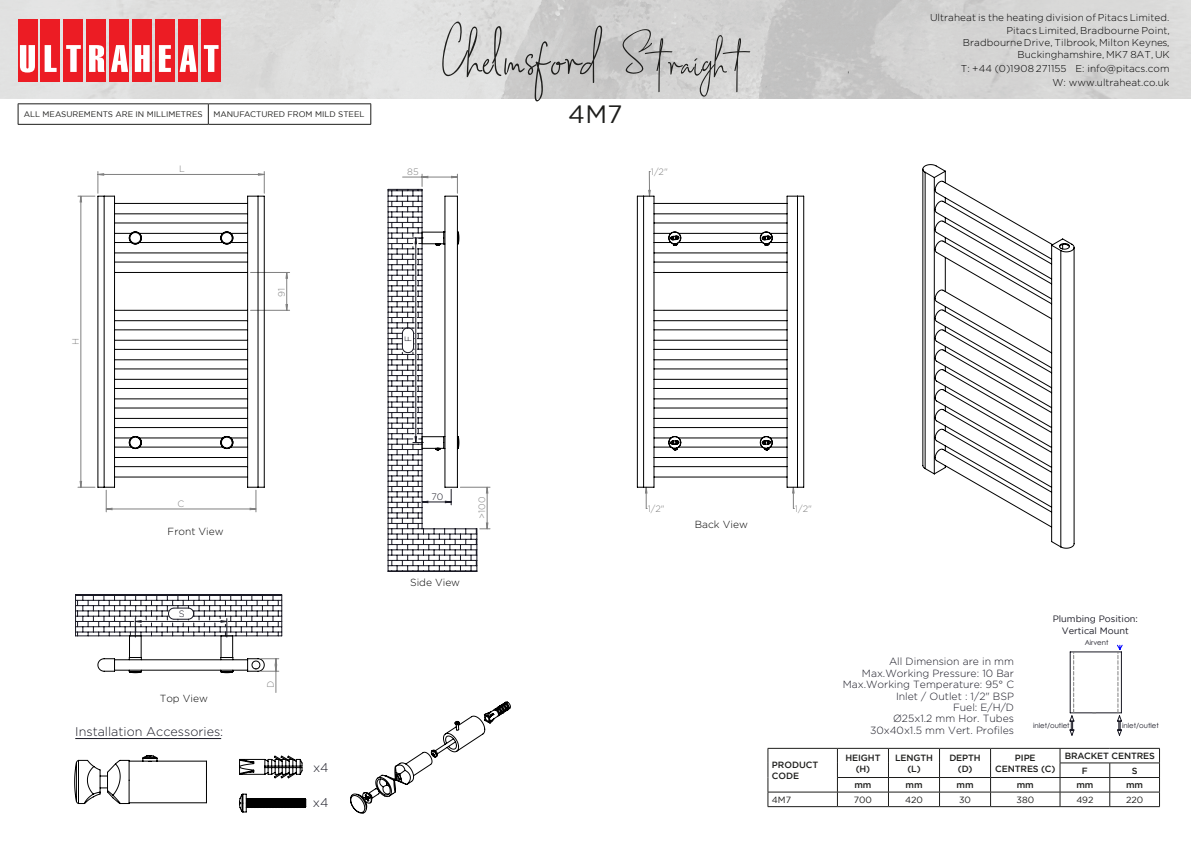
<style>
.page{position:relative;width:1191px;height:842px;background:#fff}
.page>*{position:absolute;margin:0;border:0;box-sizing:border-box;transform-origin:0 0}
.t1{font:60px "Southampton";letter-spacing:.02em;color:#1d1d1b}
.t2{font:25px "Gotham";color:#1d1d1b}
.t3{font:300 12.6px "Gotham";color:#191924}
.t4{font:300 10.4px/11.5px "Gotham";color:#191924;text-align:right}
.t5{font:300 10.3px "Gotham";color:#000}
.t6{font:300 10px/13px "Gotham";color:#000;text-align:right}
.t7{font:9.2px/11px "Gotham";color:#191924;text-align:center}
.t8{font:300 9.2px "Gotham";color:#808080}
.t9{font:300 9.2px "Gotham";color:#191924}
.t10{font:500 9px/10.8px "Gotham";letter-spacing:-.01em;color:#1d1d1b;text-align:center}
.t11{font:9px "Gotham";color:#1d1d1b}
.t12{font:8.1px "Gotham";color:#1d1d1b}
.t13{font:7px "Century Gothic";color:#191924}
.s1{font-size:50px}
</style>
<div class="page">
<hr style="left:767px;top:806px;width:70px;height:1px;background:#1d1d1b">
<hr style="left:837px;top:806px;width:51px;height:1px;background:#1d1d1b">
<hr style="left:888px;top:806px;width:51px;height:1px;background:#1d1d1b">
<hr style="left:939px;top:806px;width:51px;height:1px;background:#1d1d1b">
<hr style="left:990px;top:806px;width:70px;height:1px;background:#1d1d1b">
<hr style="left:1060px;top:806px;width:49px;height:1px;background:#1d1d1b">
<hr style="left:1109px;top:806px;width:50px;height:1px;background:#1d1d1b">
<hr style="left:767px;top:748px;width:70px;height:1px;background:#1d1d1b">
<hr style="left:837px;top:748px;width:51px;height:1px;background:#1d1d1b">
<hr style="left:888px;top:748px;width:51px;height:1px;background:#1d1d1b">
<hr style="left:939px;top:748px;width:51px;height:1px;background:#1d1d1b">
<hr style="left:990px;top:748px;width:70px;height:1px;background:#1d1d1b">
<hr style="left:1060px;top:748px;width:49px;height:1px;background:#1d1d1b">
<hr style="left:1109px;top:748px;width:50px;height:1px;background:#1d1d1b">
<hr style="left:1059px;top:763px;width:50px;height:1px;background:#1d1d1b">
<hr style="left:1109px;top:763px;width:50px;height:1px;background:#1d1d1b">
<svg style="left:767px;top:749px;width:1px;height:57px"></svg>
<hr style="left:837px;top:777px;width:51px;height:1px;background:#1d1d1b">
<svg style="left:837px;top:749px;width:1px;height:57px"></svg>
<hr style="left:888px;top:777px;width:51px;height:1px;background:#1d1d1b">
<svg style="left:888px;top:749px;width:1px;height:57px"></svg>
<hr style="left:939px;top:777px;width:51px;height:1px;background:#1d1d1b">
<svg style="left:939px;top:749px;width:1px;height:57px"></svg>
<hr style="left:990px;top:777px;width:70px;height:1px;background:#1d1d1b">
<svg style="left:990px;top:749px;width:1px;height:57px"></svg>
<hr style="left:1060px;top:777px;width:49px;height:1px;background:#1d1d1b">
<svg style="left:1059px;top:749px;width:1px;height:57px"></svg>
<hr style="left:1109px;top:777px;width:50px;height:1px;background:#1d1d1b">
<svg style="left:1109px;top:763px;width:1px;height:43px"></svg>
<svg style="left:1159px;top:749px;width:1px;height:57px"></svg>
<hr style="left:767px;top:792px;width:70px;height:1px;background:#1d1d1b">
<hr style="left:837px;top:792px;width:51px;height:1px;background:#1d1d1b">
<hr style="left:888px;top:792px;width:51px;height:1px;background:#1d1d1b">
<hr style="left:939px;top:792px;width:51px;height:1px;background:#1d1d1b">
<hr style="left:990px;top:792px;width:70px;height:1px;background:#1d1d1b">
<hr style="left:1060px;top:792px;width:49px;height:1px;background:#1d1d1b">
<hr style="left:1109px;top:792px;width:50px;height:1px;background:#1d1d1b">
<hr style="left:75px;top:738px;width:146px;height:1px;background:#191924">
<img style="left:0;top:0;width:1191px;height:99px">
<div style="left:18px;top:19px;width:19px;height:63px;background:#ec1c24"></div>
<div style="left:41px;top:19px;width:19px;height:63px;background:#ec1c24"></div>
<div style="left:64px;top:19px;width:19px;height:63px;background:#ec1c24"></div>
<div style="left:87px;top:19px;width:19px;height:63px;background:#ec1c24"></div>
<div style="left:110px;top:19px;width:19px;height:63px;background:#ec1c24"></div>
<div style="left:133px;top:19px;width:19px;height:63px;background:#ec1c24"></div>
<div style="left:156px;top:19px;width:19px;height:63px;background:#ec1c24"></div>
<div style="left:178px;top:19px;width:20px;height:63px;background:#ec1c24"></div>
<div style="left:201px;top:19px;width:20px;height:63px;background:#ec1c24"></div>
<svg style="left:20px;top:45px;width:15px;height:28px"></svg>
<svg style="left:45px;top:45px;width:12px;height:27px"></svg>
<svg style="left:66px;top:45px;width:15px;height:27px"></svg>
<svg style="left:89px;top:45px;width:16px;height:27px"></svg>
<svg style="left:111px;top:45px;width:17px;height:27px"></svg>
<svg style="left:135px;top:45px;width:15px;height:27px"></svg>
<svg style="left:159px;top:45px;width:12px;height:27px"></svg>
<svg style="left:179px;top:45px;width:18px;height:27px"></svg>
<svg style="left:204px;top:45px;width:14px;height:27px"></svg>
<hr style="left:18px;top:104px;width:190px;height:1px;background:#1d1d1b">
<svg style="left:18px;top:104px;width:1px;height:20px"></svg>
<hr style="left:208px;top:104px;width:163px;height:1px;background:#1d1d1b">
<svg style="left:208px;top:104px;width:1px;height:20px"></svg>
<svg style="left:370px;top:104px;width:1px;height:20px"></svg>
<hr style="left:18px;top:124px;width:190px;height:1px;background:#1d1d1b">
<hr style="left:208px;top:124px;width:163px;height:1px;background:#1d1d1b">
<svg style="left:74px;top:755px;width:133px;height:49px"></svg>
<svg style="left:239px;top:755px;width:64px;height:24px"></svg>
<svg style="left:239px;top:794px;width:67px;height:18px"></svg>
<svg style="left:350px;top:701px;width:161px;height:113px"></svg>
<svg style="left:1069px;top:644px;width:53px;height:92px"></svg>
<svg style="left:646px;top:493px;width:1px;height:16px"></svg>
<svg style="left:793px;top:493px;width:1px;height:16px"></svg>
<svg style="left:649px;top:171px;width:1px;height:19px"></svg>
<hr style="left:76px;top:636px;width:206px;height:1px;background:#191924">
<hr style="left:281px;top:595px;width:1px;height:41px;background:#191924">
<hr style="left:75px;top:595px;width:1px;height:41px;background:#191924">
<hr style="left:76px;top:595px;width:206px;height:1px;background:#191924">
<hr style="left:76px;top:600px;width:206px;height:1px;background:#191924">
<hr style="left:76px;top:605px;width:206px;height:1px;background:#191924">
<hr style="left:76px;top:611px;width:92px;height:1px;background:#191924">
<hr style="left:76px;top:616px;width:92px;height:1px;background:#191924">
<hr style="left:76px;top:621px;width:58px;height:1px;background:#191924">
<hr style="left:76px;top:626px;width:206px;height:1px;background:#191924">
<hr style="left:76px;top:632px;width:206px;height:1px;background:#191924">
<hr style="left:194px;top:611px;width:88px;height:1px;background:#191924">
<hr style="left:194px;top:616px;width:88px;height:1px;background:#191924">
<hr style="left:228px;top:621px;width:54px;height:1px;background:#191924">
<svg style="left:78px;top:487px;width:17px;height:1px"></svg>
<hr style="left:250px;top:272px;width:40px;height:1px;background:#808080">
<hr style="left:250px;top:310px;width:40px;height:1px;background:#808080">
<svg style="left:78px;top:172px;width:187px;height:25px"></svg>
<svg style="left:106px;top:490px;width:151px;height:22px"></svg>
<svg style="left:80px;top:196px;width:207px;height:291px"></svg>
<svg style="left:97px;top:196px;width:168px;height:292px"></svg>
<svg style="left:77px;top:596px;width:202px;height:96px"></svg>
<svg style="left:387px;top:174px;width:103px;height:398px"></svg>
<svg style="left:637px;top:196px;width:167px;height:292px"></svg>
<svg style="left:922px;top:164px;width:152px;height:385px"></svg>
<h1 class="t1" style="left:441px;top:18px;width:309px">Chelmsford <span class="s1">Straight</span></h1>
<p class="t12" style="left:24px;top:110px;width:180px">ALL MEASUREMENTS ARE IN MILLIMETRES</p>
<p class="t12" style="left:213px;top:110px;width:152px">MANUFACTURED FROM MILD STEEL</p>
<h2 class="t2" style="left:568px;top:101px;width:56px">4M7</h2>
<p class="t8" style="left:179px;top:164px;width:7px">L</p>
<p class="t8" style="left:407px;top:167px;width:13px">85</p>
<p class="t8" style="left:651px;top:167px;width:18px">1/2"</p>
<p class="t8" style="left:71px;top:345px;width:9px;rotate:-90deg">H</p>
<p class="t8" style="left:276px;top:296px;width:11px;rotate:-90deg">91</p>
<p class="t9" style="left:403px;top:342px;width:8px;rotate:-90deg">F</p>
<p class="t6" style="left:930px;top:11px;width:241px">Ultraheat is the heating division of Pitacs Limited.<br>Pitacs Limited, Bradbourne Point,</p>
<p class="t6" style="left:963px;top:37px;width:208px;line-height:12px">BradbourneDrive, Tilbrook, Milton Keynes,<br>Buckinghamshire, MK7 8AT, UK</p>
<p class="t6" style="left:961px;top:62px;width:210px;line-height:14px">T: +44 (0)1908 271155 E: info@pitacs.com<br>W: www.ultraheat.co.uk</p>
<p class="t8" style="left:177px;top:499px;width:8px">C</p>
<p class="t5" style="left:168px;top:525px;width:57px">Front View</p>
<p class="t9" style="left:179px;top:609px;width:7px">S</p>
<p class="t5" style="left:160px;top:693px;width:50px">Top View</p>
<p class="t3" style="left:75px;top:724px;width:150px">Installation Accessories:</p>
<p class="t8" style="left:266px;top:688px;width:9px;rotate:-90deg">D</p>
<p class="t9" style="left:431px;top:492px;width:13px">70</p>
<p class="t8" style="left:477px;top:518px;width:24px;rotate:-90deg">&gt;100</p>
<p class="t5" style="left:410px;top:577px;width:52px">Side View</p>
<p class="t8" style="left:648px;top:504px;width:18px">1/2"</p>
<p class="t8" style="left:795px;top:504px;width:18px">1/2"</p>
<p class="t5" style="left:695px;top:518px;width:55px">Back View</p>
<p class="t4" style="left:842px;top:656px;width:173px">All Dimension are in mm<br>Max.Working Pressure: 10 Bar<br>Max.Working Temperature: 95° C<br>Inlet / Outlet : 1/2" BSP<br>Fuel: E/H/D<br>Ø25x1.2 mm Hor. Tubes<br>30x40x1.5 mm Vert. Profiles</p>
<p class="t7" style="left:1052px;top:613px;width:87px">Plumbing Position:<br>Vertical Mount</p>
<p class="t13" style="left:1084px;top:638px;width:25px">Airvent</p>
<p class="t13" style="left:1033px;top:721px;width:38px">inlet/outlet</p>
<p class="t13" style="left:1122px;top:721px;width:38px">inlet/outlet</p>
<p class="t3" style="left:313px;top:760px;width:17px">x4</p>
<p class="t3" style="left:313px;top:796px;width:17px">x4</p>
<p class="t10" style="left:772px;top:759px;width:48px;text-align:left">PRODUCT<br>CODE</p>
<p class="t10" style="left:845px;top:752px;width:37px">HEIGHT (H)</p>
<p class="t10" style="left:895px;top:752px;width:39px">LENGTH (L)</p>
<p class="t10" style="left:949px;top:752px;width:33px">DEPTH (D)</p>
<p class="t10" style="left:995px;top:752px;width:62px">PIPE<br>CENTRES (C)</p>
<p class="t10" style="left:1082px;top:748px;width:74px;line-height:14.6px;text-align:left;text-indent:-17px">BRACKET CENTRES<br>F</p>
<p class="t10" style="left:1131px;top:765px;width:7px">S</p>
<p class="t10" style="left:854px;top:779px;width:19px">mm</p>
<p class="t10" style="left:905px;top:779px;width:19px">mm</p>
<p class="t10" style="left:956px;top:779px;width:19px">mm</p>
<p class="t10" style="left:1016px;top:779px;width:19px">mm</p>
<p class="t10" style="left:1076px;top:779px;width:19px">mm</p>
<p class="t10" style="left:1126px;top:779px;width:19px">mm</p>
<p class="t11" style="left:772px;top:794px;width:21px">4M7</p>
<p class="t11" style="left:854px;top:794px;width:20px">700</p>
<p class="t11" style="left:905px;top:794px;width:19px">420</p>
<p class="t11" style="left:959px;top:794px;width:13px">30</p>
<p class="t11" style="left:1016px;top:794px;width:19px">380</p>
<p class="t11" style="left:1076px;top:794px;width:19px">492</p>
<p class="t11" style="left:1126px;top:794px;width:19px">220</p>
</div>
